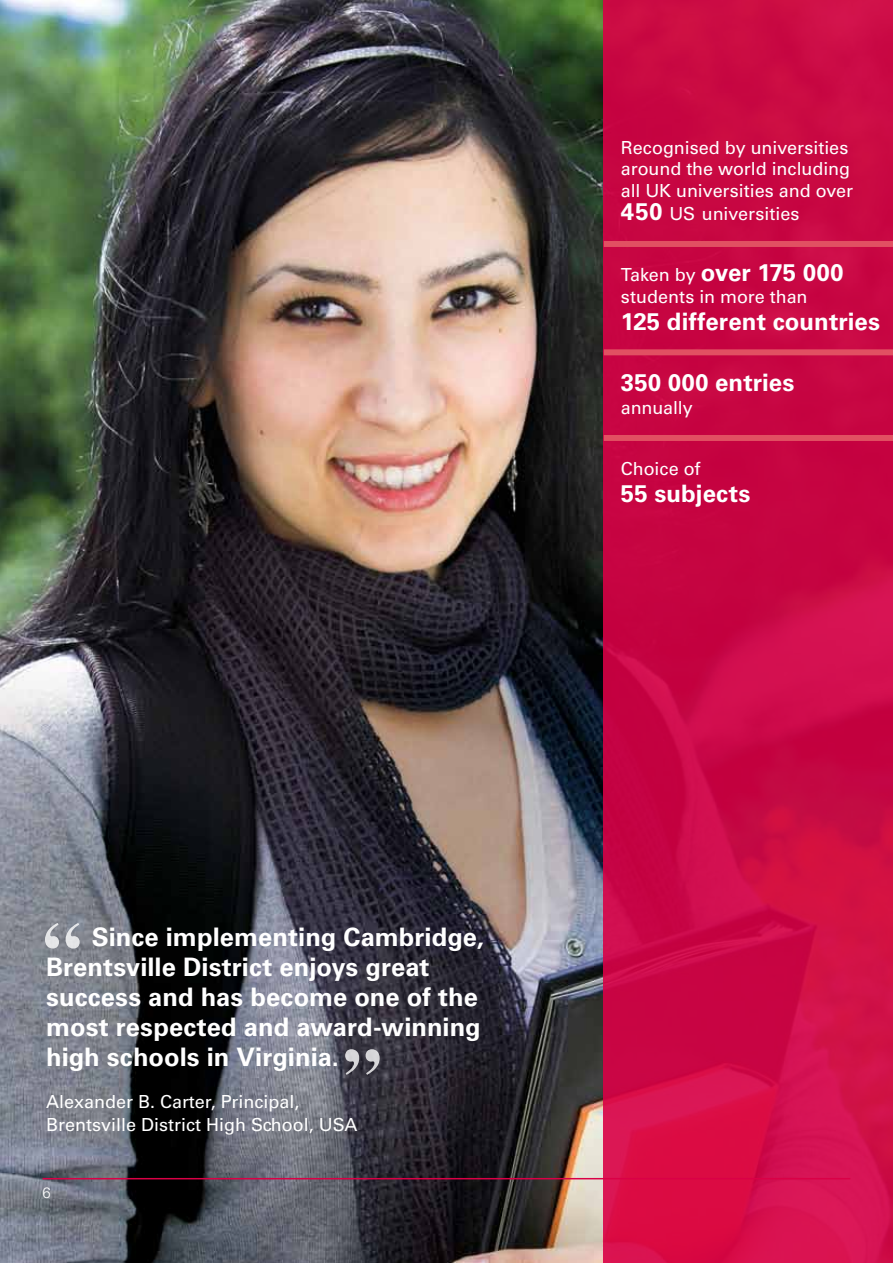
<style>
.page{position:relative;width:893px;height:1263px;background:#fff}
.page>*{position:absolute;margin:0;border:0;box-sizing:border-box;transform-origin:0 0}
.t1{font:700 25.5px/30px "Univers";color:#fff}
.t2{font:700 24px "Univers";letter-spacing:.005em;color:#fff}
.t3{font:18px/22px "Univers";color:#fff}
.t4{font:300 15px "Univers";color:#fff}
.s1{font-weight:700;font-size:24px}
.s2{font-weight:400;font-size:18px}
</style>
<div class="page">
<img style="left:0;top:0;width:604px;height:1263px">
<div style="left:604px;top:0;width:289px;height:1263px;background:linear-gradient(to bottom,#c50541,#d20d4a)"></div>
<hr style="left:43px;top:1178px;width:807px;height:1px;background:#da0046">
<svg style="left:45px;top:923px;width:35px;height:25px"></svg>
<svg style="left:345px;top:1049px;width:35px;height:26px"></svg>
<div style="left:604px;top:349px;width:289px;height:6px;background:#e15062"></div>
<div style="left:604px;top:435px;width:289px;height:6px;background:#e15062"></div>
<div style="left:604px;top:241px;width:289px;height:6px;background:#e15062"></div>
<p class="t3" style="left:621px;top:137px;width:234px">Recognised by universities around the world including all UK universities and over<br><span class="s1">450</span> US universities</p>
<h2 class="t2" style="left:621px;top:258px;width:224px"><span class="s2">Taken by</span> over 175 000</h2>
<p class="t3" style="left:621px;top:286px;width:188px">students in more than</p>
<h2 class="t2" style="left:621px;top:308px;width:261px">125 different countries</h2>
<h2 class="t2" style="left:621px;top:369px;width:175px">350 000 entries</h2>
<p class="t3" style="left:621px;top:397px;width:74px">annually</p>
<p class="t3" style="left:621px;top:458px;width:81px">Choice of</p>
<h2 class="t2" style="left:621px;top:479px;width:131px">55 subjects</h2>
<h1 class="t1" style="left:46px;top:922px;width:439px;text-indent:46px">Since implementing Cambridge,<br>Brentsville District enjoys great success and has become one of the most respected and award-winning high schools in Virginia.</h1>
<p class="t3" style="left:46px;top:1091px;width:313px;line-height:22.5px">Alexander B. Carter, Principal,<br>Brentsville District High School, USA</p>
<p class="t4" style="left:43px;top:1184px;width:10px">6</p>
</div>
